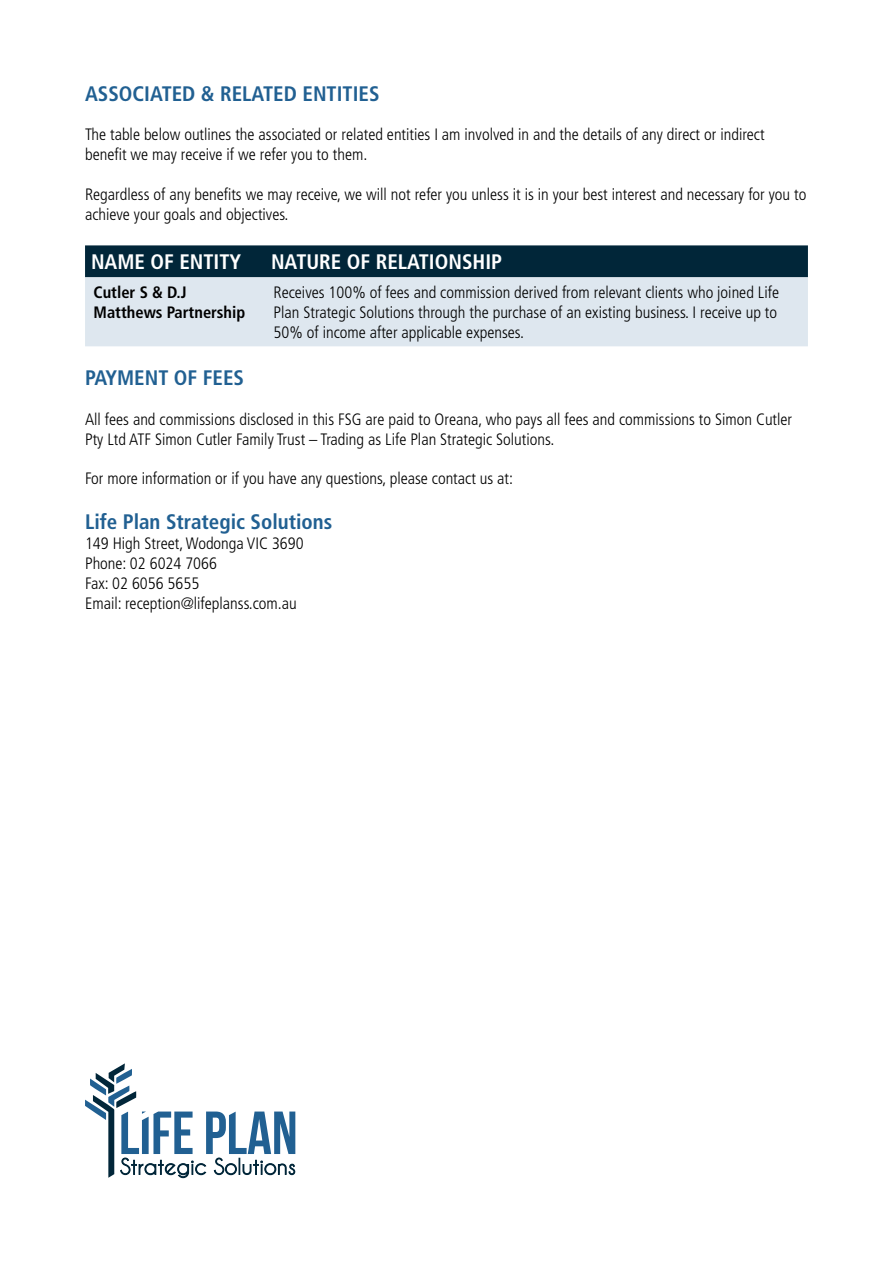
<style>
.page{position:relative;width:893px;height:1263px;background:#fff}
.page>*{position:absolute;margin:0;border:0;box-sizing:border-box;transform-origin:0 0}
.t1{font:700 condensed 21px "Frutiger";color:#216092}
.t2{font:700 condensed 21px "Frutiger";color:#fff}
.t3{font:300 condensed 16.5px/19.8px "Frutiger";color:#000}
.t4{font:700 condensed 16.5px/19.8px "Frutiger";color:#000}
</style>
<div class="page">
<div style="left:85px;top:245px;width:723px;height:32px;background:#012639"></div>
<div style="left:85px;top:277px;width:723px;height:69px;background:#dee7ef"></div>
<svg style="left:85px;top:1063px;width:210px;height:115px"></svg>
<p class="t1" style="left:85px;top:81px;width:296px">ASSOCIATED &amp; RELATED ENTITIES</p>
<p class="t3" style="left:85px;top:125px;width:681px">The table below outlines the associated or related entities I am involved in and the details of any direct or indirect benefit we may receive if we refer you to them.</p>
<p class="t3" style="left:85px;top:184px;width:723px">Regardless of any benefits we may receive, we will not refer you unless it is in your best interest and necessary for you to achieve your goals and objectives.</p>
<p class="t2" style="left:91px;top:249px;width:152px">NAME OF ENTITY</p>
<p class="t2" style="left:271px;top:249px;width:233px">NATURE OF RELATIONSHIP</p>
<p class="t4" style="left:94px;top:283px;width:153px">Cutler S &amp; D.J<br>Matthews Partnership</p>
<p class="t3" style="left:274px;top:283px;width:507px;text-align:justify">Receives 100% of fees and commission derived from relevant clients who joined Life Plan Strategic Solutions through the purchase of an existing business. I receive up to 50% of income after applicable expenses.</p>
<p class="t1" style="left:85px;top:366px;width:160px">PAYMENT OF FEES</p>
<p class="t3" style="left:85px;top:410px;width:709px">All fees and commissions disclosed in this FSG are paid to Oreana, who pays all fees and commissions to Simon Cutler<br>Pty Ltd ATF Simon Cutler Family Trust – Trading as Life Plan Strategic Solutions.</p>
<p class="t3" style="left:85px;top:469px;width:430px">For more information or if you have any questions, please contact us at:</p>
<p class="t1" style="left:85px;top:510px;width:249px">Life Plan Strategic Solutions</p>
<p class="t3" style="left:85px;top:534px;width:220px">149 High Street, Wodonga VIC 3690<br>Phone: 02 6024 7066<br>Fax: 02 6056 5655<br>Email: reception@lifeplanss.com.au</p>
</div>
